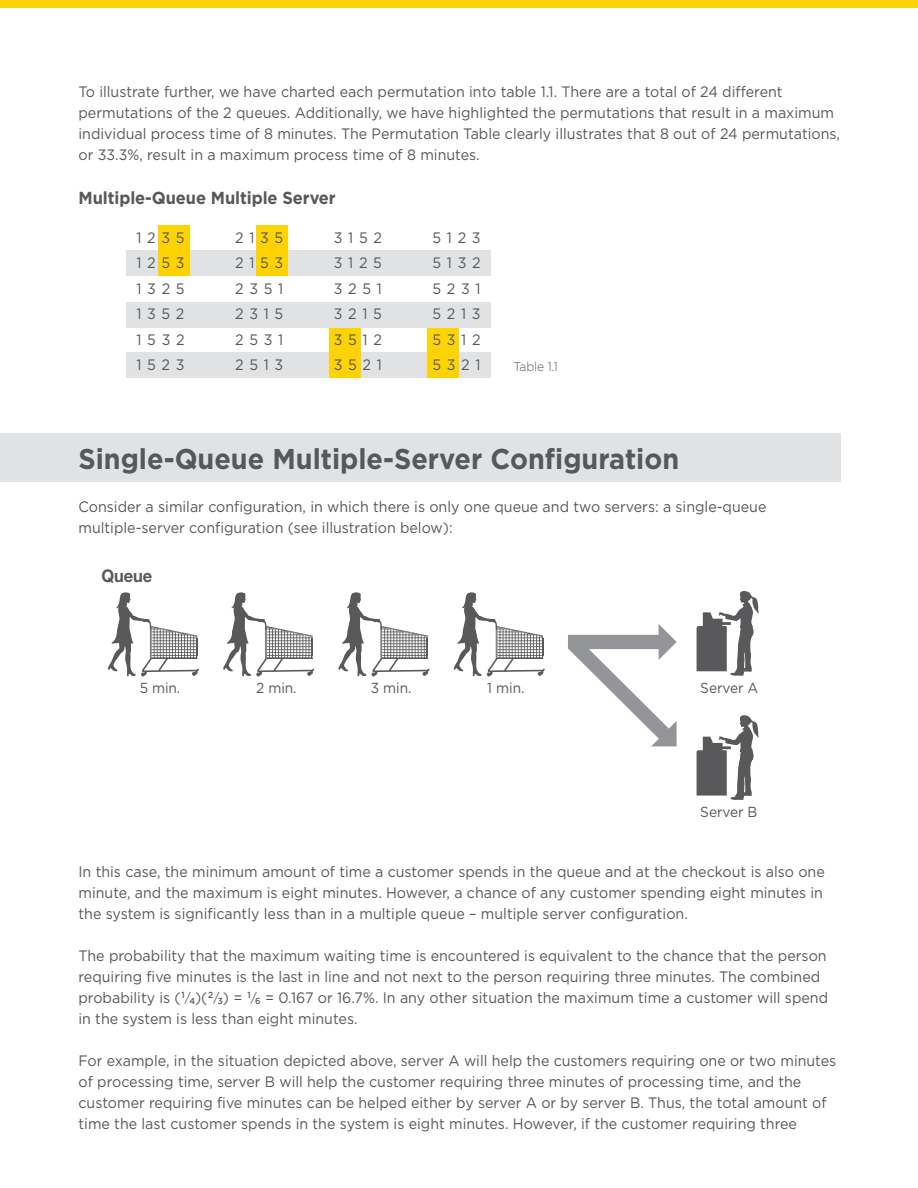
<style>
.page{position:relative;width:918px;height:1188px;background:#fff}
.page>*{position:absolute;margin:0;border:0;box-sizing:border-box;transform-origin:0 0}
.t1{font:700 28.65px "Gotham";color:#57585a;scale:.94 1}
.t2{font:700 17.4px "Gotham";letter-spacing:-.005em;color:#57585a;scale:.94 1}
.t3{font:700 17.4px "Helvetica Neue";letter-spacing:-.005em;color:#57585a;scale:.94 1}
.t4{font:15.15px/25.5px "Gotham";color:#57585a;text-align:justify;scale:.94 1}
.t5{font:14.55px "Gotham";letter-spacing:-.005em;color:#57585a;scale:.94 1}
.t6{font:300 12.75px "Gotham";letter-spacing:-.005em;color:#57585a;scale:.94 1}
.s1{font-size:12.75px}
.s2{font-weight:500;font-size:8.85px}
</style>
<div class="page">
<div style="left:126px;top:353px;width:364px;height:25px;background:#e1e2e4"></div>
<div style="left:126px;top:250px;width:364px;height:25px;background:#e1e2e4"></div>
<div style="left:158px;top:225px;width:31px;height:50px;background:#fed304"></div>
<div style="left:256px;top:225px;width:32px;height:50px;background:#fed304"></div>
<div style="left:329px;top:327px;width:31px;height:51px;background:#fed304"></div>
<div style="left:428px;top:327px;width:31px;height:51px;background:#fed304"></div>
<div style="left:126px;top:302px;width:364px;height:25px;background:#e1e2e4"></div>
<div style="left:0;top:434px;width:841px;height:48px;background:#e1e2e4"></div>
<div style="left:0;top:0;width:918px;height:7px;background:#fed304"></div>
<svg style="left:568px;top:624px;width:109px;height:122px"></svg>
<svg style="left:697px;top:591px;width:62px;height:85px"></svg>
<svg style="left:697px;top:715px;width:62px;height:85px"></svg>
<svg style="left:453px;top:592px;width:92px;height:84px"></svg>
<svg style="left:338px;top:592px;width:92px;height:84px"></svg>
<svg style="left:223px;top:592px;width:92px;height:84px"></svg>
<svg style="left:107px;top:592px;width:92px;height:84px"></svg>
<p class="t4" style="left:79px;top:82px;width:812px;line-height:21px;text-align:left">To illustrate further, we have charted each permutation into table 1.1. There are a total of 24 different permutations of the 2 queues. Additionally, we have highlighted the permutations that result in a maximum individual process time of 8 minutes. The Permutation Table clearly illustrates that 8 out of 24 permutations, or 33.3%, result in a maximum process time of 8 minutes.</p>
<p class="t2" style="left:79px;top:192px;width:275px">Multiple-Queue Multiple Server</p>
<p class="t4" style="left:235px;top:226px;width:53px">2135<br>2153<br>2351<br>2315<br>2531<br>2513</p>
<p class="t4" style="left:334px;top:226px;width:53px">3152<br>3125<br>3251<br>3215<br>3512<br>3521</p>
<p class="t4" style="left:433px;top:226px;width:53px">5123<br>5132<br>5231<br>5213<br>5312<br>5321</p>
<p class="t4" style="left:137px;top:226px;width:53px">1235<br>1253<br>1325<br>1352<br>1532<br>1523</p>
<p class="t6" style="left:514px;top:362px;width:49px">Table 1.1</p>
<h1 class="t1" style="left:79px;top:448px;width:641px">Single-Queue Multiple-Server Configuration</h1>
<p class="t4" style="left:79px;top:497px;width:733px;line-height:21px">Consider a similar configuration, in which there is only one queue and two servers: a single-queue multiple-server configuration (see illustration below):</p>
<p class="t3" style="left:101px;top:569px;width:56px">Queue</p>
<p class="t5" style="left:140px;top:682px;width:45px">5 min.</p>
<p class="t5" style="left:256px;top:682px;width:44px">2 min.</p>
<p class="t5" style="left:371px;top:682px;width:45px">3 min.</p>
<p class="t5" style="left:487px;top:682px;width:41px">1 min.</p>
<p class="t5" style="left:700px;top:682px;width:63px">Server A</p>
<p class="t5" style="left:700px;top:806px;width:62px">Server B</p>
<p class="t4" style="left:79px;top:862px;width:795px;line-height:21px">In this case, the minimum amount of time a customer spends in the queue and at the checkout is also one minute, and the maximum is eight minutes. However, a chance of any customer spending eight minutes in the system is significantly less than in a multiple queue – multiple server configuration.</p>
<p class="t4" style="left:79px;top:946px;width:799px;line-height:21px;text-align:left">The probability that the maximum waiting time is encountered is equivalent to the chance that the person requiring five minutes is the last in line and not next to the person requiring three minutes. The combined probability is (<sup>1</sup><span class="s1">/</span><span class="s2">4</span>)(<sup>2</sup><span class="s1">/</span><span class="s2">3</span>) = <sup>1</sup><span class="s1">/</span><span class="s2">6</span> = 0.167 or 16.7%. In any other situation the maximum time a customer will spend in the system is less than eight minutes.</p>
<p class="t4" style="left:79px;top:1051px;width:808px;line-height:21px;text-align:left">For example, in the situation depicted above, server A will help the customers requiring one or two minutes of processing time, server B will help the customer requiring three minutes of processing time, and the customer requiring five minutes can be helped either by server A or by server B. Thus, the total amount of time the last customer spends in the system is eight minutes. However, if the customer requiring three</p>
</div>
